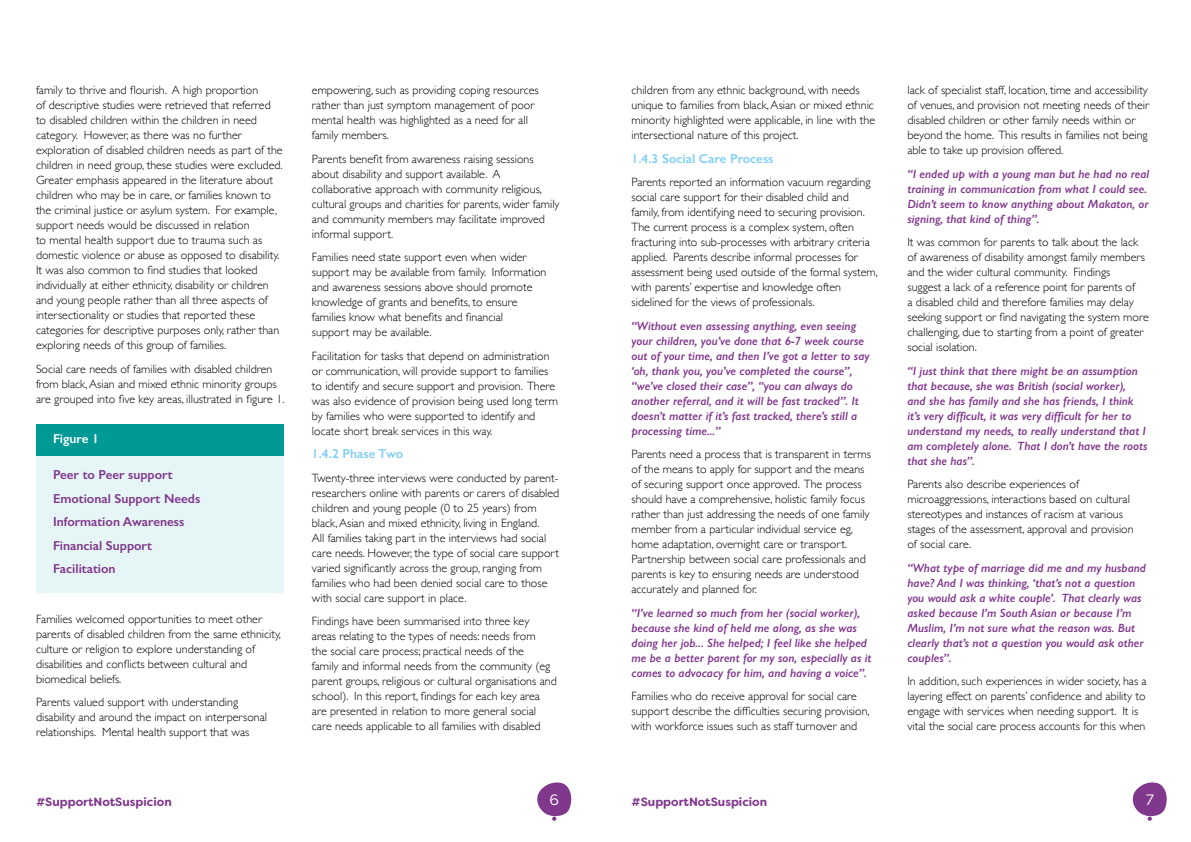
<style>
.page{position:relative;width:1191px;height:842px;background:#fff}
.page>*{position:absolute;margin:0;border:0;box-sizing:border-box;transform-origin:0 0}
.t1{font:15px "Filson Soft";color:#fff}
.t2{font:600 13px/23.5px "Gill Sans";color:#80388c}
.t3{font:600 13px "Gill Sans";color:#82cff5}
.t4{font:600 13px "Gill Sans";color:#fff}
.t5{font:300 12px/15px "Gill Sans";color:#000}
.t6{font:italic 600 12px/15px "Gill Sans";color:#80388c}
.t7{font:700 12px "Filson Soft";color:#80388c}
</style>
<div class="page">
<svg style="left:537px;top:782px;width:35px;height:39px"></svg>
<svg style="left:1132px;top:782px;width:35px;height:39px"></svg>
<div style="left:36px;top:424px;width:247px;height:168px;background:#e6f5f5"></div>
<div style="left:36px;top:424px;width:247px;height:32px;background:#009996"></div>
<p class="t5" style="left:36px;top:82px;width:248px">family to thrive and flourish. A high proportion<br>of descriptive studies were retrieved that referred to disabled children within the children in need category. However, as there was no further exploration of disabled children needs as part of the children in need group, these studies were excluded.<br>Greater emphasis appeared in the literature about children who may be in care, or families known to the criminal justice or asylum system. For example, support needs would be discussed in relation<br>to mental health support due to trauma such as domestic violence or abuse as opposed to disability.<br>It was also common to find studies that looked individually at either ethnicity, disability or children and young people rather than all three aspects of intersectionality or studies that reported these categories for descriptive purposes only, rather than exploring needs of this group of families.</p>
<p class="t5" style="left:36px;top:361px;width:250px">Social care needs of families with disabled children from black, Asian and mixed ethnic minority groups are grouped into five key areas, illustrated in figure 1.</p>
<p class="t4" style="left:53px;top:431px;width:47px">Figure 1</p>
<p class="t2" style="left:53px;top:463px;width:149px">Peer to Peer support<br>Emotional Support Needs<br>Information Awareness<br>Financial Support<br>Facilitation</p>
<p class="t5" style="left:36px;top:611px;width:246px">Families welcomed opportunities to meet other parents of disabled children from the same ethnicity, culture or religion to explore understanding of disabilities and conflicts between cultural and biomedical beliefs.</p>
<p class="t5" style="left:36px;top:694px;width:233px">Parents valued support with understanding disability and around the impact on interpersonal relationships. Mental health support that was</p>
<p class="t5" style="left:312px;top:82px;width:228px">empowering, such as providing coping resources rather than just symptom management of poor mental health was highlighted as a need for all family members.</p>
<p class="t5" style="left:312px;top:151px;width:249px">Parents benefit from awareness raising sessions about disability and support available. A collaborative approach with community religious, cultural groups and charities for parents, wider family and community members may facilitate improved informal support.</p>
<p class="t5" style="left:312px;top:249px;width:236px">Families need state support even when wider support may be available from family. Information and awareness sessions above should promote knowledge of grants and benefits, to ensure families know what benefits and financial<br>support may be available.</p>
<p class="t5" style="left:312px;top:348px;width:248px">Facilitation for tasks that depend on administration or communication, will provide support to families to identify and secure support and provision. There was also evidence of provision being used long term by families who were supported to identify and locate short break services in this way.</p>
<p class="t3" style="left:312px;top:446px;width:93px">1.4.2 Phase Two</p>
<p class="t5" style="left:312px;top:470px;width:249px">Twenty-three interviews were conducted by parent&shy;researchers online with parents or carers of disabled children and young people (0 to 25 years) from black, Asian and mixed ethnicity, living in England.<br>All families taking part in the interviews had social care needs. However, the type of social care support varied significantly across the group, ranging from families who had been denied social care to those with social care support in place.</p>
<p class="t5" style="left:312px;top:613px;width:246px">Findings have been summarised into three key<br>areas relating to the types of needs: needs from<br>the social care process; practical needs of the<br>family and informal needs from the community (eg parent groups, religious or cultural organisations and school). In this report, findings for each key area are presented in relation to more general social care needs applicable to all families with disabled</p>
<p class="t5" style="left:631px;top:82px;width:245px">children from any ethnic background, with needs unique to families from black, Asian or mixed ethnic minority highlighted were applicable, in line with the intersectional nature of this project.</p>
<p class="t3" style="left:631px;top:151px;width:143px">1.4.3 Social Care Process</p>
<p class="t5" style="left:631px;top:174px;width:248px">Parents reported an information vacuum regarding social care support for their disabled child and family, from identifying need to securing provision.<br>The current process is a complex system, often fracturing into sub-processes with arbitrary criteria applied. Parents describe informal processes for assessment being used outside of the formal system, with parents’ expertise and knowledge often sidelined for the views of professionals.</p>
<p class="t6" style="left:631px;top:318px;width:240px">“Without even assessing anything, even seeing your children, you’ve done that 6-7 week course out of your time, and then I’ve got a letter to say ‘oh, thank you, you’ve completed the course”, “we’ve closed their case”, “you can always do another referral, and it will be fast tracked”. It doesn’t matter if it’s fast tracked, there’s still a processing time...”</p>
<p class="t5" style="left:631px;top:446px;width:241px">Parents need a process that is transparent in terms of the means to apply for support and the means of securing support once approved. The process should have a comprehensive, holistic family focus rather than just addressing the needs of one family member from a particular individual service eg, home adaptation, overnight care or transport.<br>Partnership between social care professionals and parents is key to ensuring needs are understood accurately and planned for.</p>
<p class="t6" style="left:631px;top:605px;width:241px">“I’ve learned so much from her (social worker), because she kind of held me along, as she was doing her job... She helped; I feel like she helped me be a better parent for my son, especially as it comes to advocacy for him, and having a voice”.</p>
<p class="t5" style="left:631px;top:688px;width:240px">Families who do receive approval for social care support describe the difficulties securing provision, with workforce issues such as staff turnover and</p>
<p class="t5" style="left:907px;top:82px;width:243px">lack of specialist staff, location, time and accessibility of venues, and provision not meeting needs of their disabled children or other family needs within or beyond the home. This results in families not being able to take up provision offered.</p>
<p class="t6" style="left:907px;top:166px;width:243px">“I ended up with a young man but he had no real training in communication from what I could see.<br>Didn’t seem to know anything about Makaton, or signing, that kind of thing”.</p>
<p class="t5" style="left:907px;top:234px;width:243px">It was common for parents to talk about the lack of awareness of disability amongst family members and the wider cultural community. Findings<br>suggest a lack of a reference point for parents of<br>a disabled child and therefore families may delay seeking support or find navigating the system more challenging, due to starting from a point of greater social isolation.</p>
<p class="t6" style="left:907px;top:363px;width:242px">“I just think that there might be an assumption that because, she was British (social worker),<br>and she has family and she has friends, I think it’s very difficult, it was very difficult for her to understand my needs, to really understand that I am completely alone. That I don’t have the roots that she has”.</p>
<p class="t5" style="left:907px;top:476px;width:228px">Parents also describe experiences of microaggressions, interactions based on cultural stereotypes and instances of racism at various stages of the assessment, approval and provision of social care.</p>
<p class="t6" style="left:907px;top:560px;width:240px">“What type of marriage did me and my husband have? And I was thinking, ‘that’s not a question you would ask a white couple’. That clearly was asked because I’m South Asian or because I’m Muslim, I’m not sure what the reason was. But clearly that’s not a question you would ask other couples”.</p>
<p class="t5" style="left:907px;top:673px;width:241px">In addition, such experiences in wider society, has a layering effect on parents’ confidence and ability to engage with services when needing support. It is vital the social care process accounts for this when</p>
<p class="t7" style="left:36px;top:794px;width:137px">#SupportNotSuspicion</p>
<p class="t1" style="left:549px;top:790px;width:11px">6</p>
<p class="t7" style="left:631px;top:794px;width:137px">#SupportNotSuspicion</p>
<p class="t1" style="left:1145px;top:790px;width:10px">7</p>
</div>
